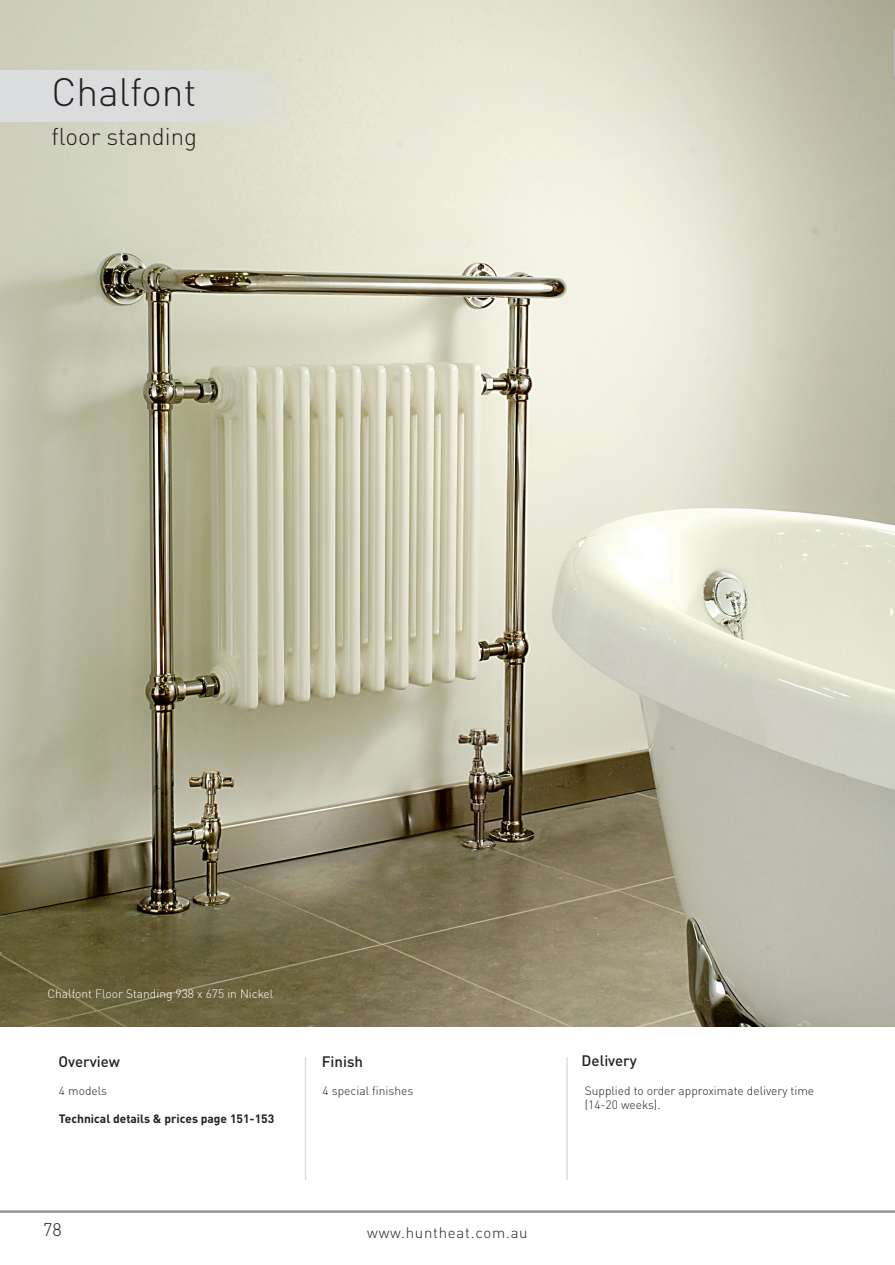
<style>
.page{position:relative;width:895px;height:1265px;background:#fff}
.page>*{position:absolute;margin:0;border:0;box-sizing:border-box;transform-origin:0 0}
.t1{font:300 39px "DINOT";color:#231f20}
.t2{font:300 24px "DINOT";color:#231f20}
.t3{font:300 18px "DINOT";color:#231f20}
.t4{font:500 15px "DINOT";color:#231f20}
.t5{font:300 15px "DINOT";letter-spacing:.05em;color:#231f20}
.t6{font:300 12px/14.4px "DINOT";color:#231f20}
.t7{font:300 12px "DINOT";color:#fff}
.t8{font:700 12px "DINOT";color:#231f20}
</style>
<div class="page">
<hr style="left:894px;top:68px;width:1px;height:54px;background:#dcdddf">
<hr style="left:305px;top:1056px;width:1px;height:123px;background:#dcdddf">
<hr style="left:566px;top:1056px;width:1px;height:123px;background:#dcdddf">
<hr style="left:0;top:1210px;width:894px;height:2px;background:#939598">
<img style="left:0;top:0;width:894px;height:1026px">
<div style="left:0;top:71px;width:289px;height:51px;background:#dcdddf"></div>
<hr style="left:894px;top:29px;width:1px;height:47px;background:#bcbdc0">
<p class="t1" style="left:51px;top:68px;width:146px">Chalfont</p>
<p class="t2" style="left:51px;top:121px;width:147px">floor standing</p>
<p class="t7" style="left:47px;top:985px;width:227px">Chalfont Floor Standing 938 x 675 in Nickel</p>
<p class="t4" style="left:58px;top:1051px;width:63px">Overview</p>
<p class="t4" style="left:322px;top:1051px;width:43px">Finish</p>
<p class="t4" style="left:581px;top:1050px;width:57px">Delivery</p>
<p class="t6" style="left:59px;top:1082px;width:50px">4 models</p>
<p class="t8" style="left:59px;top:1110px;width:217px">Technical details &amp; prices page 151-153</p>
<p class="t3" style="left:43px;top:1218px;width:20px">78</p>
<p class="t6" style="left:322px;top:1082px;width:92px">4 special finishes</p>
<p class="t6" style="left:584px;top:1082px;width:231px">Supplied to order approximate delivery time (14-20 weeks).</p>
<p class="t5" style="left:367px;top:1222px;width:162px">www.huntheat.com.au</p>
</div>
